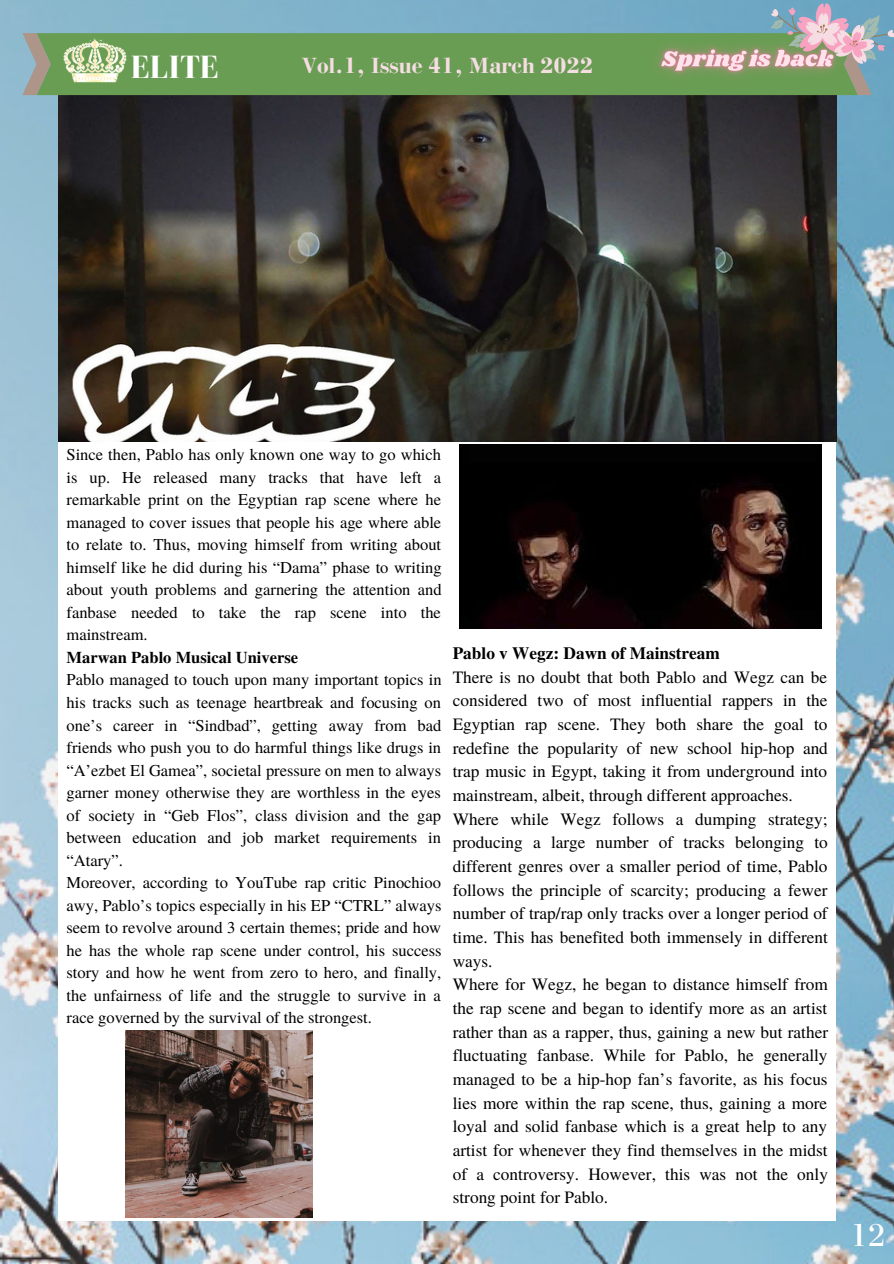
<style>
.page{position:relative;width:894px;height:1264px;background:#fff}
.page>*{position:absolute;margin:0;border:0;box-sizing:border-box;transform-origin:0 0}
.t1{font:700 33px "Bodoni FLF";color:#fff}
.t2{font:33px "Bodoni";color:#fff}
.t3{font:700 23.1px "Bodoni";color:#f6dde3}
.t4{font:17.25px/23.7px "Te X Gyre Termes";color:#000}
.t5{font:700 17.25px "Te X Gyre Termes";color:#000}
.t6{font:16.5px/22.5px "Te X Gyre Termes";color:#000;text-align:justify}
.t7{font:700 16.5px "Te X Gyre Termes";color:#000}
</style>
<div class="page">
<img style="left:0;top:0;width:893px;height:1263px">
<div style="left:59px;top:64px;width:776px;height:1157px;background:#fff"></div>
<img style="left:59px;top:95px;width:776px;height:346px">
<div style="left:51px;top:33px;width:582px;height:62px;background:#699d53"></div>
<svg style="left:22px;top:33px;width:29px;height:62px;background:#94a08e"></svg>
<svg style="left:770px;top:3px;width:123px;height:92px;background:#82a9bf"></svg>
<img style="left:54px;top:33px;width:81px;height:50px">
<img style="left:125px;top:1030px;width:187px;height:187px">
<img style="left:459px;top:445px;width:362px;height:183px">
<img style="left:633px;top:17px;width:227px;height:86px">
<h1 class="t1" style="left:131px;top:49px;width:89px">ELITE</h1>
<h2 class="t3" style="left:301px;top:52px;width:293px">Vol.1, Issue 41, March 2022</h2>
<p class="t6" style="left:66px;top:442px;width:376px">Since then, Pablo has only known one way to go which is up. He released many tracks that have left a remarkable print on the Egyptian rap scene where he managed to cover issues that people his age where able to relate to. Thus, moving himself from writing about himself like he did during his “Dama” phase to writing about youth problems and garnering the attention and fanbase needed to take the rap scene into the mainstream.</p>
<p class="t7" style="left:66px;top:644px;width:233px">Marwan Pablo Musical Universe</p>
<p class="t6" style="left:66px;top:667px;width:376px;text-align:left">Pablo managed to touch upon many important topics in his tracks such as teenage heartbreak and focusing on one’s career in “Sindbad”, getting away from bad friends who push you to do harmful things like drugs in “A’ezbet El Gamea”, societal pressure on men to always garner money otherwise they are worthless in the eyes of society in “Geb Flos”, class division and the gap between education and job market requirements in “Atary”.<br>Moreover, according to YouTube rap critic Pinochioo awy, Pablo’s topics especially in his EP “CTRL” always seem to revolve around 3 certain themes; pride and how he has the whole rap scene under control, his success story and how he went from zero to hero, and finally, the unfairness of life and the struggle to survive in a race governed by the survival of the strongest.</p>
<p class="t5" style="left:452px;top:639px;width:268px">Pablo v Wegz: Dawn of Mainstream</p>
<p class="t4" style="left:452px;top:664px;width:377px">There is no doubt that both Pablo and Wegz can be considered two of most influential rappers in the Egyptian rap scene. They both share the goal to redefine the popularity of new school hip-hop and trap music in Egypt, taking it from underground into mainstream, albeit, through different approaches.<br>Where while Wegz follows a dumping strategy; producing a large number of tracks belonging to different genres over a smaller period of time, Pablo follows the principle of scarcity; producing a fewer number of trap/rap only tracks over a longer period of time. This has benefited both immensely in different ways.<br>Where for Wegz, he began to distance himself from the rap scene and began to identify more as an artist rather than as a rapper, thus, gaining a new but rather fluctuating fanbase. While for Pablo, he generally managed to be a hip-hop fan’s favorite, as his focus lies more within the rap scene, thus, gaining a more loyal and solid fanbase which is a great help to any artist for whenever they find themselves in the midst of a controversy. However, this was not the only strong point for Pablo.</p>
<h1 class="t2" style="left:850px;top:1215px;width:37px">12</h1>
</div>
